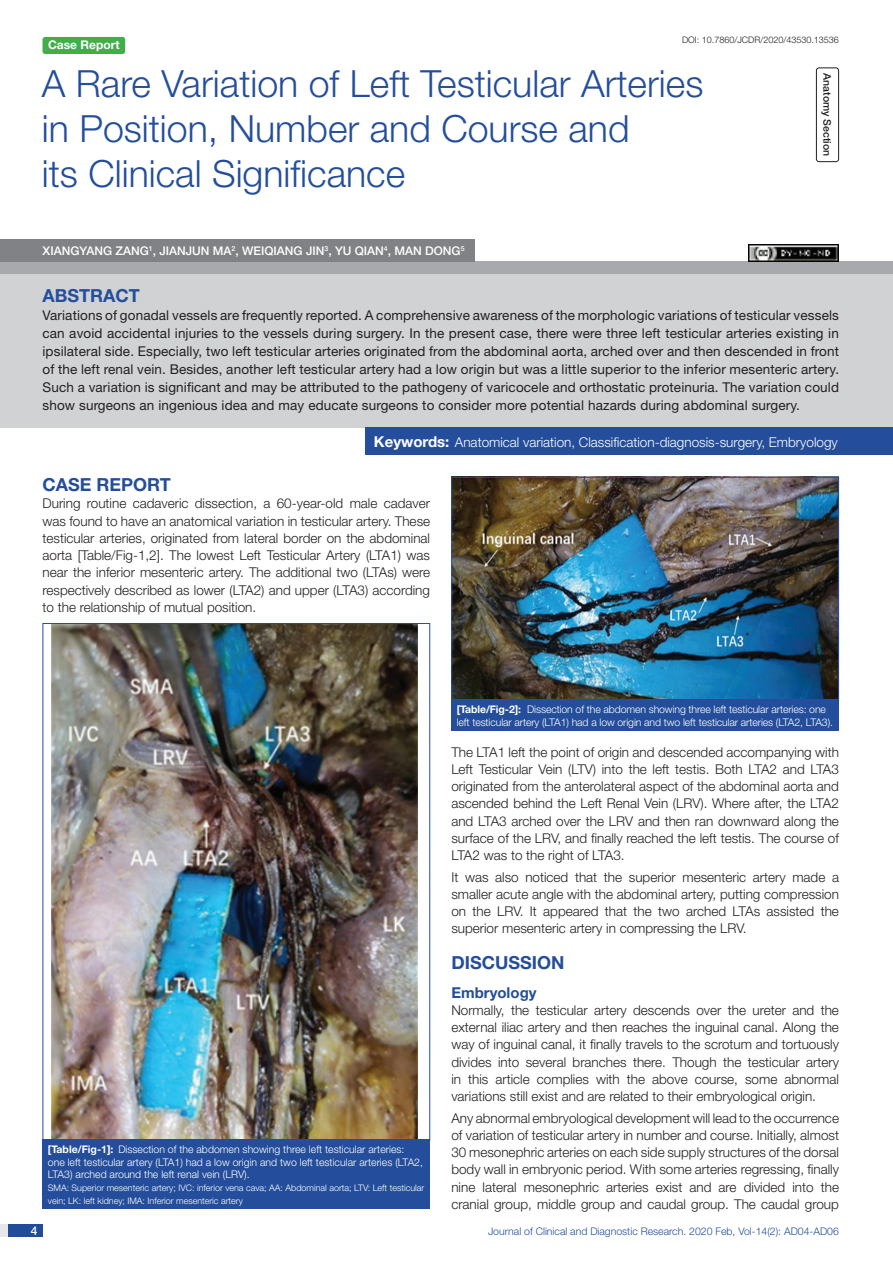
<style>
.page{position:relative;width:893px;height:1263px;background:#fff}
.page>*{position:absolute;margin:0;border:0;box-sizing:border-box;transform-origin:0 0}
.t1{font:300 37.5px/45px "Helvetica Neue";color:#244e9b}
.Heading{font:700 18px "Helvetica Neue";color:#244e9b}
.Abstract_head{font:700 18px "Helvetica Neue";color:#244e9b}
.HEAD_2{font:700 15px "Helvetica Neue";color:#244e9b}
.Body_text{font:300 13.5px/17.2px "Helvetica Neue";color:#231f20;text-align:justify}
.Abstract_Text{font:13.5px/18px "Helvetica Neue";letter-spacing:.01em;color:#231f20;text-align:justify}
.Key_words{font:300 13.5px "Helvetica Neue";color:#fff}
.Author{font:500 12px "Helvetica Neue";color:#fff}
.t2{font:700 12px "Helvetica Neue";color:#fff}
.TABLE_FIG{font:300 10.5px/12.6px "Helvetica Neue";color:#fff}
.t3{font:300 10.5px "Helvetica Neue";color:#244e9b}
.section{font:500 10.5px "Helvetica Neue";color:#231f20}
.TABLE_FIG-2{font:300 9px/12.6px "Helvetica Neue";color:#fff}
.DOI{font:300 9px "Helvetica Neue";color:#231f20}
.s1{font-weight:700;font-size:15px}
.s2{font-weight:700}
</style>
<div class="page">
<div style="left:0;top:1224px;width:43px;height:13px;background:#e6e7e9"></div>
<div style="left:8px;top:1224px;width:35px;height:13px;background:#214c99"></div>
<div style="left:43px;top:37px;width:82px;height:17px;background:#40ae49;border-radius:3px"></div>
<div style="left:816px;top:67px;width:23px;height:95px;border:1px solid #231f20;border-radius:3px"></div>
<div style="left:0;top:262px;width:893px;height:12px;background:#a8a9ad"></div>
<div style="left:0;top:239px;width:474px;height:23px;background:#808285"></div>
<div style="left:0;top:274px;width:893px;height:153px;background:#d1d2d4"></div>
<div style="left:366px;top:427px;width:527px;height:28px;background:#244e9b"></div>
<img style="left:51px;top:625px;width:366px;height:514px">
<div style="left:43px;top:1140px;width:387px;height:69px;background:#244e9b"></div>
<img style="left:453px;top:479px;width:384px;height:219px">
<div style="left:451px;top:477px;width:388px;height:223px;border:1px solid #244e9b"></div>
<div style="left:451px;top:699px;width:388px;height:32px;background:#244e9b"></div>
<img style="left:749px;top:245px;width:90px;height:17px">
<p class="t2" style="left:48px;top:37px;width:73px">Case Report</p>
<p class="DOI" style="left:682px;top:35px;width:158px">DOI: 10.7860/JCDR/2020/43530.13536</p>
<p class="t1" style="left:42px;top:60px;width:663px">A Rare Variation of Left Testicular Arteries in Position, Number and Course and<br>its Clinical Significance</p>
<p class="Author" style="left:43px;top:244px;width:423px">XIANGYANG ZANG<sup>1</sup>, JIANJUN MA<sup>2</sup>, WEIQIANG JIN<sup>3</sup>, YU QIAN<sup>4</sup>, MAN DONG<sup>5</sup></p>
<p class="section" style="left:833px;top:73px;width:84px;rotate:90deg">ANATOMY SECTION</p>
<p class="Abstract_head" style="left:43px;top:284px;width:98px">ABSTRACT</p>
<p class="Abstract_Text" style="left:43px;top:306px;width:798px">Variations of gonadal vessels are frequently reported. A comprehensive awareness of the morphologic variations of testicular vessels can avoid accidental injuries to the vessels during surgery. In the present case, there were three left testicular arteries existing in ipsilateral side. Especially, two left testicular arteries originated from the abdominal aorta, arched over and then descended in front of the left renal vein. Besides, another left testicular artery had a low origin but was a little superior to the inferior mesenteric artery.<br>Such a variation is significant and may be attributed to the pathogeny of varicocele and orthostatic proteinuria. The variation could show surgeons an ingenious idea and may educate surgeons to consider more potential hazards during abdominal surgery.</p>
<p class="Key_words" style="left:374px;top:434px;width:465px"><span class="s1">Keywords:</span> Anatomical variation, Classification-diagnosis-surgery, Embryology</p>
<p class="Heading" style="left:43px;top:473px;width:130px">Case Report</p>
<p class="Body_text" style="left:43px;top:495px;width:389px">During routine cadaveric dissection, a 60-year-old male cadaver was found to have an anatomical variation in testicular artery. These testicular arteries, originated from lateral border on the abdominal aorta [Table/Fig-1,2]. The lowest Left Testicular Artery (LTA1) was near the inferior mesenteric artery. The additional two (LTAs) were respectively described as lower (LTA2) and upper (LTA3) according to the relationship of mutual position.</p>
<p class="TABLE_FIG" style="left:48px;top:1143px;width:377px"><span class="s2">[Table/Fig-1]:</span> Dissection of the abdomen showing three left testicular arteries: one left testicular artery (LTA1) had a low origin and two left testicular arteries (LTA2,<br>LTA3) arched around the left renal vein (LRV).</p>
<p class="TABLE_FIG-2" style="left:48px;top:1181px;width:378px">SMA: Superior mesenteric artery; IVC: inferior vena cava; AA: Abdominal aorta; LTV: Left testicular vein; LK: left kidney; IMA: Inferior mesenteric artery</p>
<p class="TABLE_FIG" style="left:457px;top:703px;width:378px"><span class="s2">[Table/Fig-2]:</span> Dissection of the abdomen showing three left testicular arteries: one left testicular artery (LTA1) had a low origin and two left testicular arteries (LTA2, LTA3).</p>
<p class="Body_text" style="left:451px;top:743px;width:389px">The LTA1 left the point of origin and descended accompanying with Left Testicular Vein (LTV) into the left testis. Both LTA2 and LTA3 originated from the anterolateral aspect of the abdominal aorta and ascended behind the Left Renal Vein (LRV). Where after, the LTA2 and LTA3 arched over the LRV and then ran downward along the surface of the LRV, and finally reached the left testis. The course of LTA2 was to the right of LTA3.</p>
<p class="Body_text" style="left:451px;top:868px;width:389px">It was also noticed that the superior mesenteric artery made a smaller acute angle with the abdominal artery, putting compression on the LRV. It appeared that the two arched LTAs assisted the superior mesenteric artery in compressing the LRV.</p>
<p class="Heading" style="left:451px;top:951px;width:115px">Discussion</p>
<p class="HEAD_2" style="left:451px;top:983px;width:87px">Embryology</p>
<p class="Body_text" style="left:451px;top:1001px;width:389px">Normally, the testicular artery descends over the ureter and the external iliac artery and then reaches the inguinal canal. Along the way of inguinal canal, it finally travels to the scrotum and tortuously divides into several branches there. Though the testicular artery in this article complies with the above course, some abnormal variations still exist and are related to their embryological origin.</p>
<p class="Body_text" style="left:451px;top:1109px;width:389px">Any abnormal embryological development will lead to the occurrence of variation of testicular artery in number and course. Initially, almost 30 mesonephric arteries on each side supply structures of the dorsal body wall in embryonic period. With some arteries regressing, finally nine lateral mesonephric arteries exist and are divided into the cranial group, middle group and caudal group. The caudal group</p>
<p class="Author" style="left:31px;top:1223px;width:8px">4</p>
<p class="t3" style="left:488px;top:1225px;width:352px">Journal of Clinical and Diagnostic Research. 2020 Feb, Vol-14(2): AD04-AD06</p>
</div>
